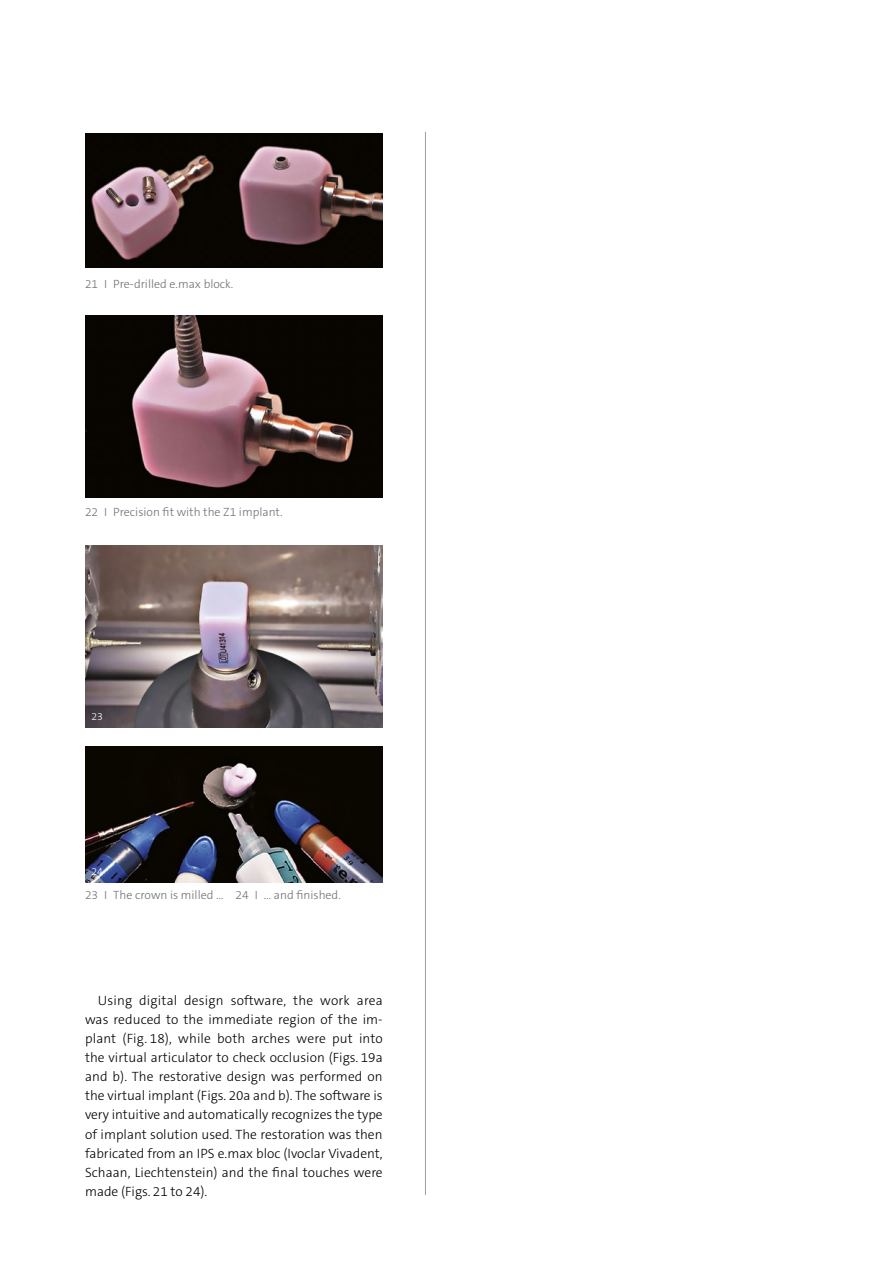
<style>
.page{position:relative;width:893px;height:1263px;background:#fff}
.page>*{position:absolute;margin:0;border:0;box-sizing:border-box;transform-origin:0 0}
.t1{font:300 13.5px/19.2px "The Sans C5";letter-spacing:.005em;color:#000;text-align:justify}
.t2{font:300 12px "The Sans C5";color:#6f7070}
.t3{font:300 10.5px "The Sans C5";color:#fff}
</style>
<div class="page">
<img style="left:85px;top:134px;width:298px;height:134px">
<img style="left:85px;top:746px;width:298px;height:136px">
<img style="left:85px;top:316px;width:298px;height:181px">
<img style="left:85px;top:545px;width:298px;height:182px">
<hr style="left:425px;top:132px;width:1px;height:1063px;background:#9d9e9e">
<p class="t2" style="left:85px;top:276px;width:150px">21 I Pre-drilled e.max block.</p>
<p class="t2" style="left:85px;top:504px;width:199px">22 I Precision fit with the Z1 implant.</p>
<p class="t3" style="left:91px;top:710px;width:13px">23</p>
<p class="t3" style="left:91px;top:865px;width:13px">24</p>
<p class="t2" style="left:85px;top:887px;width:257px">23 I The crown is milled ... 24 I ... and finished.</p>
<p class="t1" style="left:85px;top:990px;width:299px;text-indent:13px">Using digital design software, the work area was reduced to the immediate region of the im&shy;plant (Fig. 18), while both arches were put into the virtual articulator to check occlusion (Figs. 19a and b). The restorative design was performed on the virtual implant (Figs. 20a and b). The software is very intuitive and automatically recognizes the type of implant solution used. The restoration was then fabricated from an IPS e.max bloc (Ivoclar Vivadent, Schaan, Liechtenstein) and the final touches were made (Figs. 21 to 24).</p>
</div>
